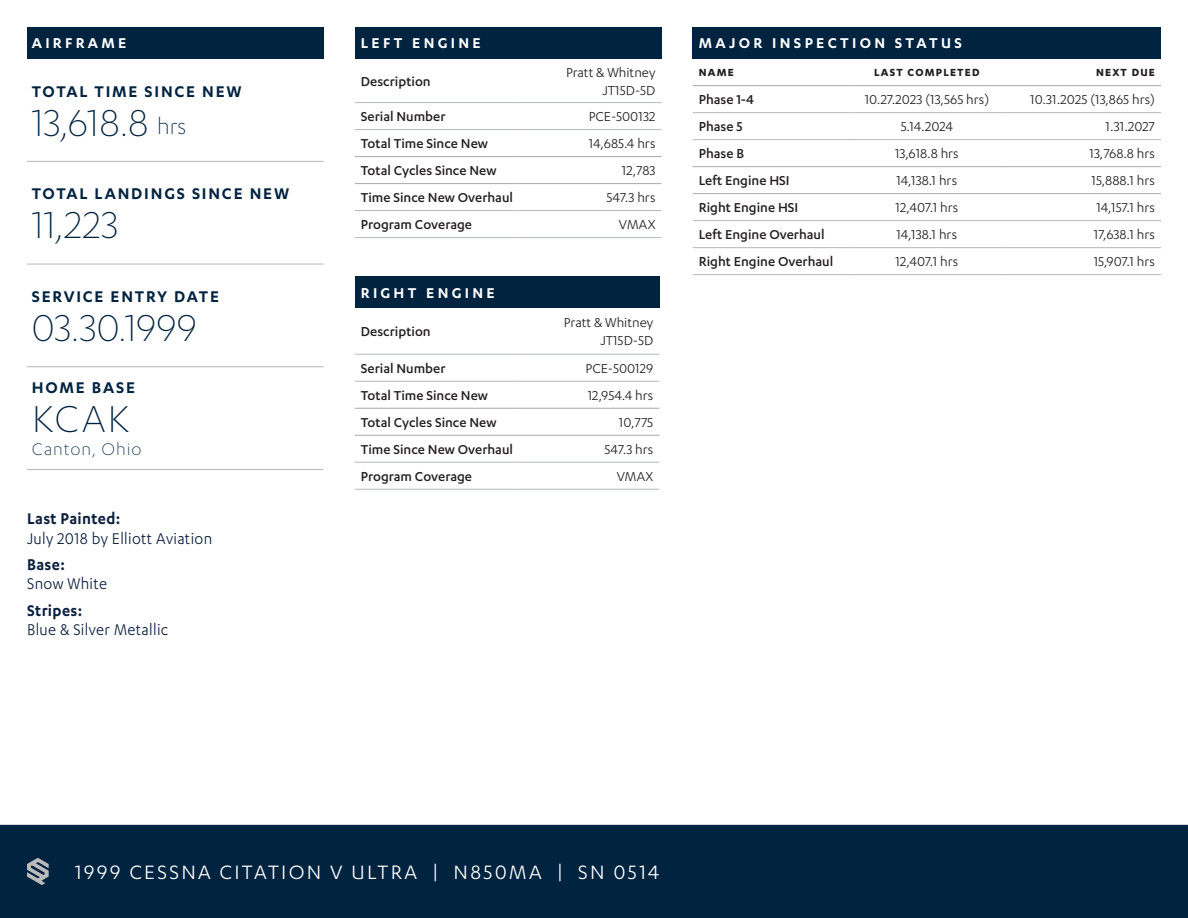
<style>
.page{position:relative;width:1188px;height:918px;background:#fff}
.page>*{position:absolute;margin:0;border:0;box-sizing:border-box;transform-origin:0 0}
.t1{font:300 43.5px "Karbon";letter-spacing:.005em;color:#002340}
.t2{font:22.5px "Karbon";letter-spacing:.1em;color:#fff}
.t3{font:300 19.5px "Karbon";letter-spacing:.05em;color:#002340}
.t4{font:18px/19.5px "Karbon";letter-spacing:.02em;color:#0c203e;scale:.94 1}
.t5{font:600 18px "Karbon";letter-spacing:.1em;color:#002340}
.t6{font:600 16.5px "Karbon";letter-spacing:.2em;color:#fff}
.t7{font:15px/18px "Karbon";color:#231f20;text-align:right}
.t8{font:500 15px "Karbon";color:#231f20}
.t9{font:700 12px "Karbon";letter-spacing:.1em;color:#231f20}
.s1{font-size:25.35px}
.s2{font-weight:600}
</style>
<div class="page">
<div style="left:0;top:825px;width:1188px;height:93px;background:#002340"></div>
<svg style="left:27px;top:858px;width:22px;height:27px"></svg>
<div style="left:693px;top:27px;width:468px;height:32px;background:#002340"></div>
<hr style="left:693px;top:112px;width:156px;height:1px;background:#b6b8b9">
<hr style="left:849px;top:112px;width:156px;height:1px;background:#b6b8b9">
<hr style="left:1005px;top:112px;width:156px;height:1px;background:#b6b8b9">
<hr style="left:693px;top:139px;width:156px;height:1px;background:#b6b8b9">
<hr style="left:849px;top:139px;width:156px;height:1px;background:#b6b8b9">
<hr style="left:1005px;top:139px;width:156px;height:1px;background:#b6b8b9">
<hr style="left:693px;top:220px;width:156px;height:1px;background:#b6b8b9">
<hr style="left:849px;top:220px;width:156px;height:1px;background:#b6b8b9">
<hr style="left:1005px;top:220px;width:156px;height:1px;background:#b6b8b9">
<hr style="left:693px;top:247px;width:156px;height:1px;background:#b6b8b9">
<hr style="left:849px;top:247px;width:156px;height:1px;background:#b6b8b9">
<hr style="left:1005px;top:247px;width:156px;height:1px;background:#b6b8b9">
<hr style="left:693px;top:274px;width:156px;height:1px;background:#b6b8b9">
<hr style="left:849px;top:274px;width:156px;height:1px;background:#b6b8b9">
<hr style="left:1005px;top:274px;width:156px;height:1px;background:#b6b8b9">
<hr style="left:693px;top:166px;width:156px;height:1px;background:#a9a8aa">
<hr style="left:849px;top:166px;width:156px;height:1px;background:#a9a8aa">
<hr style="left:1005px;top:166px;width:156px;height:1px;background:#a9a8aa">
<hr style="left:693px;top:193px;width:156px;height:1px;background:#a9a8aa">
<hr style="left:849px;top:193px;width:156px;height:1px;background:#a9a8aa">
<hr style="left:1005px;top:193px;width:156px;height:1px;background:#a9a8aa">
<hr style="left:693px;top:85px;width:156px;height:1px;background:#a9a8aa">
<hr style="left:849px;top:85px;width:156px;height:1px;background:#a9a8aa">
<hr style="left:1005px;top:85px;width:156px;height:1px;background:#a9a8aa">
<div style="left:355px;top:27px;width:307px;height:32px;background:#002340"></div>
<hr style="left:355px;top:102px;width:165px;height:1px;background:#b6b8b9">
<hr style="left:520px;top:102px;width:142px;height:1px;background:#b6b8b9">
<hr style="left:355px;top:129px;width:165px;height:1px;background:#b6b8b9">
<hr style="left:520px;top:129px;width:142px;height:1px;background:#b6b8b9">
<hr style="left:355px;top:210px;width:165px;height:1px;background:#b6b8b9">
<hr style="left:520px;top:210px;width:142px;height:1px;background:#b6b8b9">
<hr style="left:355px;top:237px;width:165px;height:1px;background:#b6b8b9">
<hr style="left:520px;top:237px;width:142px;height:1px;background:#b6b8b9">
<hr style="left:355px;top:156px;width:165px;height:1px;background:#a9a8aa">
<hr style="left:520px;top:156px;width:142px;height:1px;background:#a9a8aa">
<hr style="left:355px;top:183px;width:165px;height:1px;background:#a9a8aa">
<hr style="left:520px;top:183px;width:142px;height:1px;background:#a9a8aa">
<div style="left:355px;top:276px;width:304px;height:32px;background:#002340"></div>
<hr style="left:355px;top:354px;width:165px;height:1px;background:#b6b8b9">
<hr style="left:520px;top:354px;width:139px;height:1px;background:#b6b8b9">
<hr style="left:355px;top:381px;width:165px;height:1px;background:#b6b8b9">
<hr style="left:520px;top:381px;width:139px;height:1px;background:#b6b8b9">
<hr style="left:355px;top:462px;width:165px;height:1px;background:#b6b8b9">
<hr style="left:520px;top:462px;width:139px;height:1px;background:#b6b8b9">
<hr style="left:355px;top:489px;width:165px;height:1px;background:#b6b8b9">
<hr style="left:520px;top:489px;width:139px;height:1px;background:#b6b8b9">
<hr style="left:355px;top:408px;width:165px;height:1px;background:#a9a8aa">
<hr style="left:520px;top:408px;width:139px;height:1px;background:#a9a8aa">
<hr style="left:355px;top:435px;width:165px;height:1px;background:#a9a8aa">
<hr style="left:520px;top:435px;width:139px;height:1px;background:#a9a8aa">
<div style="left:27px;top:27px;width:297px;height:32px;background:#002340"></div>
<hr style="left:27px;top:161px;width:297px;height:1px;background:#b6b8b9">
<hr style="left:27px;top:264px;width:297px;height:1px;background:#b6b8b9">
<hr style="left:27px;top:366px;width:297px;height:1px;background:#b6b8b9">
<hr style="left:27px;top:469px;width:297px;height:1px;background:#b6b8b9">
<p class="t6" style="left:32px;top:34px;width:96px">AIRFRAME</p>
<p class="t5" style="left:32px;top:81px;width:212px">TOTAL TIME SINCE NEW</p>
<p class="t1" style="left:32px;top:99px;width:156px">13,618.8 <span class="s1">hrs</span></p>
<p class="t5" style="left:32px;top:184px;width:259px">TOTAL LANDINGS SINCE NEW</p>
<p class="t1" style="left:32px;top:201px;width:88px">11,223</p>
<p class="t5" style="left:32px;top:286px;width:189px">SERVICE ENTRY DATE</p>
<p class="t1" style="left:32px;top:304px;width:167px">03.30.1999</p>
<p class="t5" style="left:32px;top:377px;width:105px">HOME BASE</p>
<p class="t1" style="left:32px;top:395px;width:99px">KCAK</p>
<p class="t3" style="left:32px;top:439px;width:111px">Canton, Ohio</p>
<p class="t4" style="left:27px;top:509px;width:198px"><span class="s2">Last Painted:<br></span>July 2018 by Elliott Aviation</p>
<p class="t4" style="left:27px;top:554px;width:87px"><span class="s2">Base:<br></span>Snow White</p>
<p class="t4" style="left:27px;top:600px;width:152px"><span class="s2">Stripes:<br></span>Blue &amp; Silver Metallic</p>
<p class="t6" style="left:361px;top:34px;width:121px">LEFT ENGINE</p>
<p class="t8" style="left:361px;top:73px;width:71px">Description</p>
<p class="t7" style="left:566px;top:63px;width:91px">Pratt &amp; Whitney<br>JT15D-5D</p>
<p class="t8" style="left:361px;top:108px;width:86px">Serial Number</p>
<p class="t7" style="left:589px;top:107px;width:68px">PCE-500132</p>
<p class="t8" style="left:361px;top:135px;width:129px">Total Time Since New</p>
<p class="t7" style="left:589px;top:134px;width:68px">14,685.4 hrs</p>
<p class="t8" style="left:361px;top:162px;width:137px">Total Cycles Since New</p>
<p class="t7" style="left:622px;top:161px;width:35px">12,783</p>
<p class="t8" style="left:361px;top:189px;width:154px">Time Since New Overhaul</p>
<p class="t7" style="left:607px;top:188px;width:50px">547.3 hrs</p>
<p class="t8" style="left:361px;top:216px;width:113px">Program Coverage</p>
<p class="t7" style="left:619px;top:215px;width:38px">VMAX</p>
<p class="t6" style="left:361px;top:283px;width:135px">RIGHT ENGINE</p>
<p class="t8" style="left:361px;top:323px;width:71px">Description</p>
<p class="t7" style="left:564px;top:313px;width:91px">Pratt &amp; Whitney<br>JT15D-5D</p>
<p class="t8" style="left:361px;top:360px;width:86px">Serial Number</p>
<p class="t7" style="left:586px;top:359px;width:69px">PCE-500129</p>
<p class="t8" style="left:361px;top:387px;width:129px">Total Time Since New</p>
<p class="t7" style="left:588px;top:386px;width:67px">12,954.4 hrs</p>
<p class="t8" style="left:361px;top:414px;width:137px">Total Cycles Since New</p>
<p class="t7" style="left:619px;top:413px;width:36px">10,775</p>
<p class="t8" style="left:361px;top:441px;width:154px">Time Since New Overhaul</p>
<p class="t7" style="left:604px;top:440px;width:50px">547.3 hrs</p>
<p class="t8" style="left:361px;top:468px;width:113px">Program Coverage</p>
<p class="t7" style="left:617px;top:467px;width:38px">VMAX</p>
<p class="t6" style="left:699px;top:34px;width:265px">MAJOR INSPECTION STATUS</p>
<p class="t9" style="left:699px;top:66px;width:37px">NAME</p>
<p class="t9" style="left:874px;top:66px;width:107px">LAST COMPLETED</p>
<p class="t9" style="left:1096px;top:66px;width:60px">NEXT DUE</p>
<p class="t8" style="left:699px;top:91px;width:57px">Phase 1-4</p>
<p class="t7" style="left:865px;top:90px;width:126px">10.27.2023 (13,565 hrs)</p>
<p class="t7" style="left:1030px;top:90px;width:126px">10.31.2025 (13,865 hrs)</p>
<p class="t8" style="left:699px;top:118px;width:45px">Phase 5</p>
<p class="t7" style="left:901px;top:117px;width:54px">5.14.2024</p>
<p class="t7" style="left:1106px;top:117px;width:51px">1.31.2027</p>
<p class="t8" style="left:699px;top:145px;width:47px">Phase B</p>
<p class="t7" style="left:895px;top:144px;width:65px">13,618.8 hrs</p>
<p class="t7" style="left:1090px;top:144px;width:67px">13,768.8 hrs</p>
<p class="t8" style="left:699px;top:172px;width:92px">Left Engine HSI</p>
<p class="t7" style="left:897px;top:171px;width:62px">14,138.1 hrs</p>
<p class="t7" style="left:1092px;top:171px;width:65px">15,888.1 hrs</p>
<p class="t8" style="left:699px;top:199px;width:101px">Right Engine HSI</p>
<p class="t7" style="left:896px;top:198px;width:64px">12,407.1 hrs</p>
<p class="t7" style="left:1097px;top:198px;width:60px">14,157.1 hrs</p>
<p class="t8" style="left:699px;top:226px;width:127px">Left Engine Overhaul</p>
<p class="t7" style="left:897px;top:225px;width:62px">14,138.1 hrs</p>
<p class="t7" style="left:1094px;top:225px;width:63px">17,638.1 hrs</p>
<p class="t8" style="left:699px;top:253px;width:136px">Right Engine Overhaul</p>
<p class="t7" style="left:896px;top:252px;width:64px">12,407.1 hrs</p>
<p class="t7" style="left:1094px;top:252px;width:63px">15,907.1 hrs</p>
<h2 class="t2" style="left:75px;top:860px;width:586px">1999 CESSNA CITATION V ULTRA | N850MA | SN 0514</h2>
</div>
